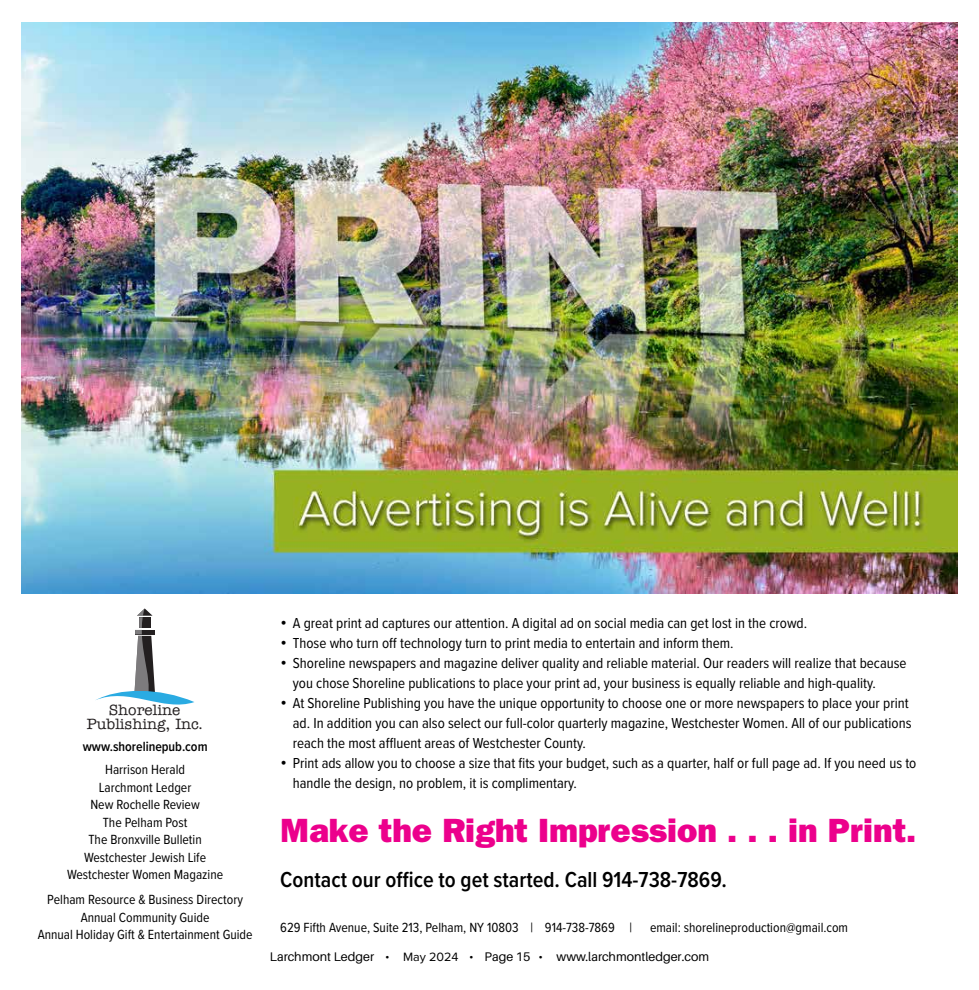
<style>
.page{position:relative;width:979px;height:990px;background:#fff}
.page>*{position:absolute;margin:0;border:0;box-sizing:border-box;transform-origin:0 0}
.t1{font:33.75px "ITC Franklin Gothic Std Hvy";color:#ec008c}
.t2{font:600 22.5px "Proxima Nova Cond";color:#000}
.t3{font:15px/20px "Proxima Nova Cond";color:#000}
.t4{font:500 15px/13.5px "American Typewriter Std";color:#231f20;text-align:center}
.t5{font:13.75px/17.5px "Proxima Nova Cond";color:#000;text-align:center}
.t6{font:600 13.75px "Proxima Nova Cond";color:#000}
.t7{font:12.5px "Aileron";color:#000}
.s1{font-family:"Gotham"}
.s2{font-family:"Proxima Nova"}
</style>
<div class="page">
<img style="left:21px;top:22px;width:937px;height:571px">
<svg style="left:96px;top:608px;width:98px;height:97px"></svg>
<p class="t4" style="left:87px;top:704px;width:118px">Shoreline<br>Publishing, Inc.</p>
<p class="t6" style="left:83px;top:736px;width:126px">www.shorelinepub.com</p>
<p class="t5" style="left:67px;top:761px;width:158px">Harrison Herald<br>Larchmont Ledger<br>New Rochelle Review<br>The Pelham Post<br>The Bronxville Bulletin<br>Westchester Jewish Life<br>Westchester Women Magazine</p>
<p class="t5" style="left:38px;top:891px;width:216px">Pelham Resource &amp; Business Directory<br>Annual Community Guide<br>Annual Holiday Gift &amp; Entertainment Guide</p>
<p class="t3" style="left:280px;top:612px;width:528px"><span class="s1">•</span> A great print ad captures our attention. A digital ad on social media can get lost in the crowd.</p>
<p class="t3" style="left:280px;top:632px;width:455px"><span class="s1">•</span> Those who turn off technology turn to print media to entertain and inform them.</p>
<p class="t3" style="left:293px;top:652px;width:615px;text-indent:-12px"><span class="s1">•</span> Shoreline newspapers and magazine deliver quality and reliable material. Our readers will realize that because you chose Shoreline publications to place your print ad, your business is equally reliable and high-quality.</p>
<p class="t3" style="left:293px;top:692px;width:620px;text-indent:-12px"><span class="s1">•</span> At Shoreline Publishing you have the unique opportunity to choose one or more newspapers to place your print ad. In addition you can also select our full-color quarterly magazine, Westchester Women. All of our publications reach the most affluent areas of Westchester County.</p>
<p class="t3" style="left:293px;top:752px;width:625px;text-indent:-12px"><span class="s1">•</span> Print ads allow you to choose a size that fits your budget, such as a quarter, half or full page ad. If you need us to handle the design, no problem, it is complimentary.</p>
<h1 class="t1" style="left:280px;top:810px;width:637px">Make the Right Impression . . . in Print.</h1>
<h2 class="t2" style="left:280px;top:863px;width:448px">Contact our office to get started. Call 914-738-7869.</h2>
<p class="t5" style="left:280px;top:918px;width:353px">629 Fifth Avenue, Suite 213, Pelham, NY 10803 | 914-738-7869 |</p>
<p class="t5" style="left:650px;top:918px;width:200px">email: shorelineproduction@gmail.com</p>
<p class="t7" style="left:270px;top:950px;width:441px">Larchmont Ledger • <span class="s2">May 2024</span> • Page 15 • www.larchmontledger.com</p>
</div>
